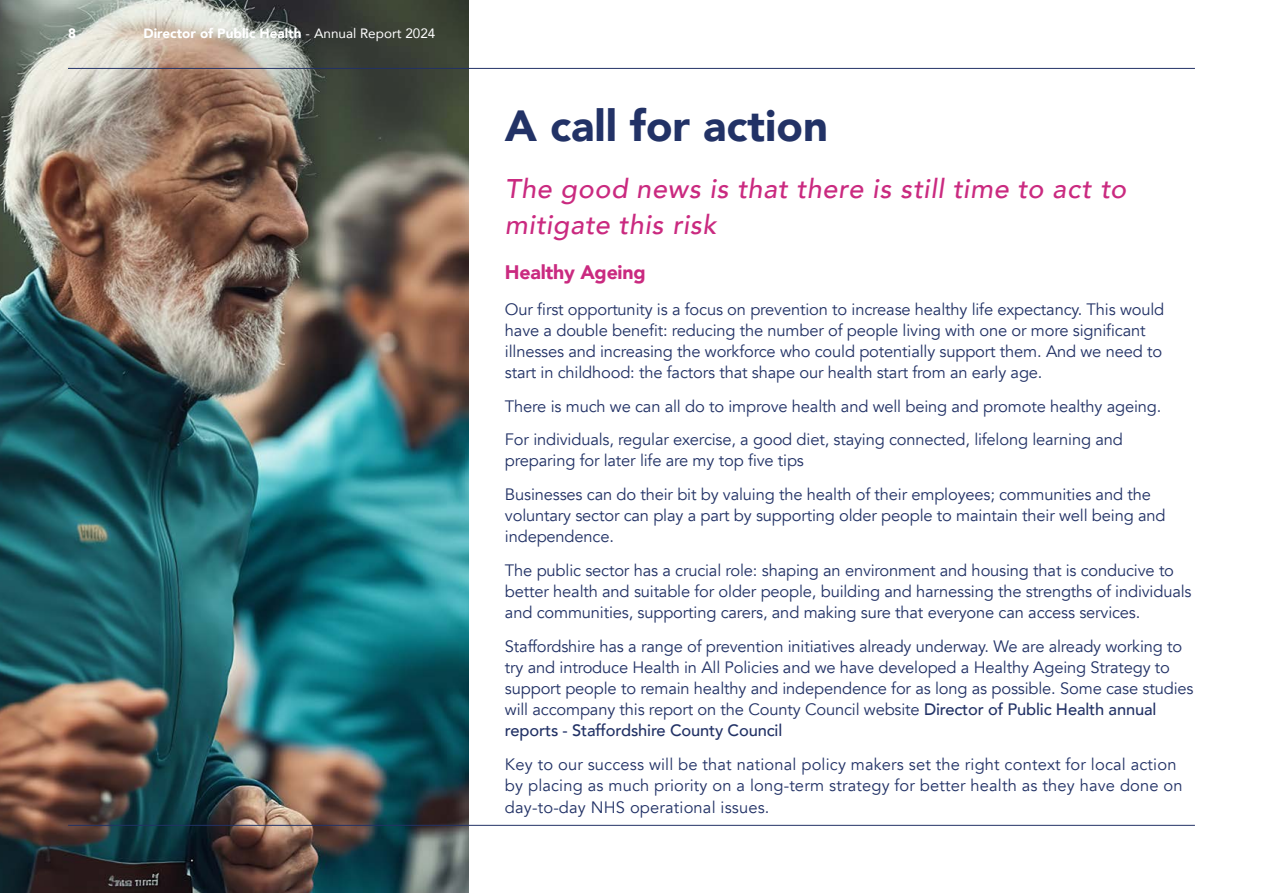
<style>
.page{position:relative;width:1263px;height:893px;background:#fff}
.page>*{position:absolute;margin:0;border:0;box-sizing:border-box;transform-origin:0 0}
.t1{font:900 43.5px "Avenir";color:#223266}
.t2{font:italic 500 27px/36px "Avenir";letter-spacing:.025em;color:#ca2a80}
.t3{font:900 19.5px "Avenir";letter-spacing:-.01em;color:#ca2a80}
.t4{font:16.5px/21px "Avenir";letter-spacing:-.01em;color:#223266}
.t5{font:16.5px/21px "Avenir";letter-spacing:.01em;color:#223266}
.t6{font:900 13.5px "Avenir";color:#fff}
.s1{font-weight:400}
.s2{font-weight:500}
</style>
<div class="page">
<img style="left:0;top:0;width:469px;height:893px">
<hr style="left:68px;top:68px;width:1127px;height:1px;background:#223266">
<hr style="left:68px;top:825px;width:1127px;height:1px;background:#223266">
<p class="t6" style="left:68px;top:22px;width:9px">8</p>
<p class="t6" style="left:144px;top:22px;width:293px">Director of Public Health <span class="s1">- Annual Report 2024</span></p>
<h1 class="t1" style="left:505px;top:89px;width:324px">A call for action</h1>
<h2 class="t2" style="left:505px;top:171px;width:623px">The good news is that there is still time to act to mitigate this risk</h2>
<p class="t3" style="left:505px;top:255px;width:142px">Healthy Ageing</p>
<p class="t4" style="left:505px;top:299px;width:661px">Our first opportunity is a focus on prevention to increase healthy life expectancy. This would have a double benefit: reducing the number of people living with one or more significant illnesses and increasing the workforce who could potentially support them. And we need to start in childhood: the factors that shape our health start from an early age.</p>
<p class="t4" style="left:505px;top:389px;width:658px;line-height:33.8px">There is much we can all do to improve health and well being and promote healthy ageing.<br>For individuals, regular exercise, a good diet, staying connected, lifelong learning and</p>
<p class="t4" style="left:505px;top:444px;width:647px;line-height:33.8px">preparing for later life are my top five tips<br>Businesses can do their bit by valuing the health of their employees; communities and the</p>
<p class="t4" style="left:505px;top:505px;width:662px">voluntary sector can play a part by supporting older people to maintain their well being and independence.</p>
<p class="t4" style="left:505px;top:560px;width:688px">The public sector has a crucial role: shaping an environment and housing that is conducive to better health and suitable for older people, building and harnessing the strengths of individuals and communities, supporting carers, and making sure that everyone can access services.</p>
<p class="t4" style="left:505px;top:636px;width:690px">Staffordshire has a range of prevention initiatives already underway. We are already working to try and introduce Health in All Policies and we have developed a Healthy Ageing Strategy to support people to remain healthy and independence for as long as possible. Some case studies will accompany this report on the County Council website <span class="s2">Director of Public Health annual reports - Staffordshire County Council</span></p>
<p class="t5" style="left:505px;top:754px;width:679px">Key to our success will be that national policy makers set the right context for local action by placing as much priority on a long-term strategy for better health as they have done on</p>
<p class="t5" style="left:505px;top:797px;width:266px">day-to-day NHS operational issues.</p>
</div>
